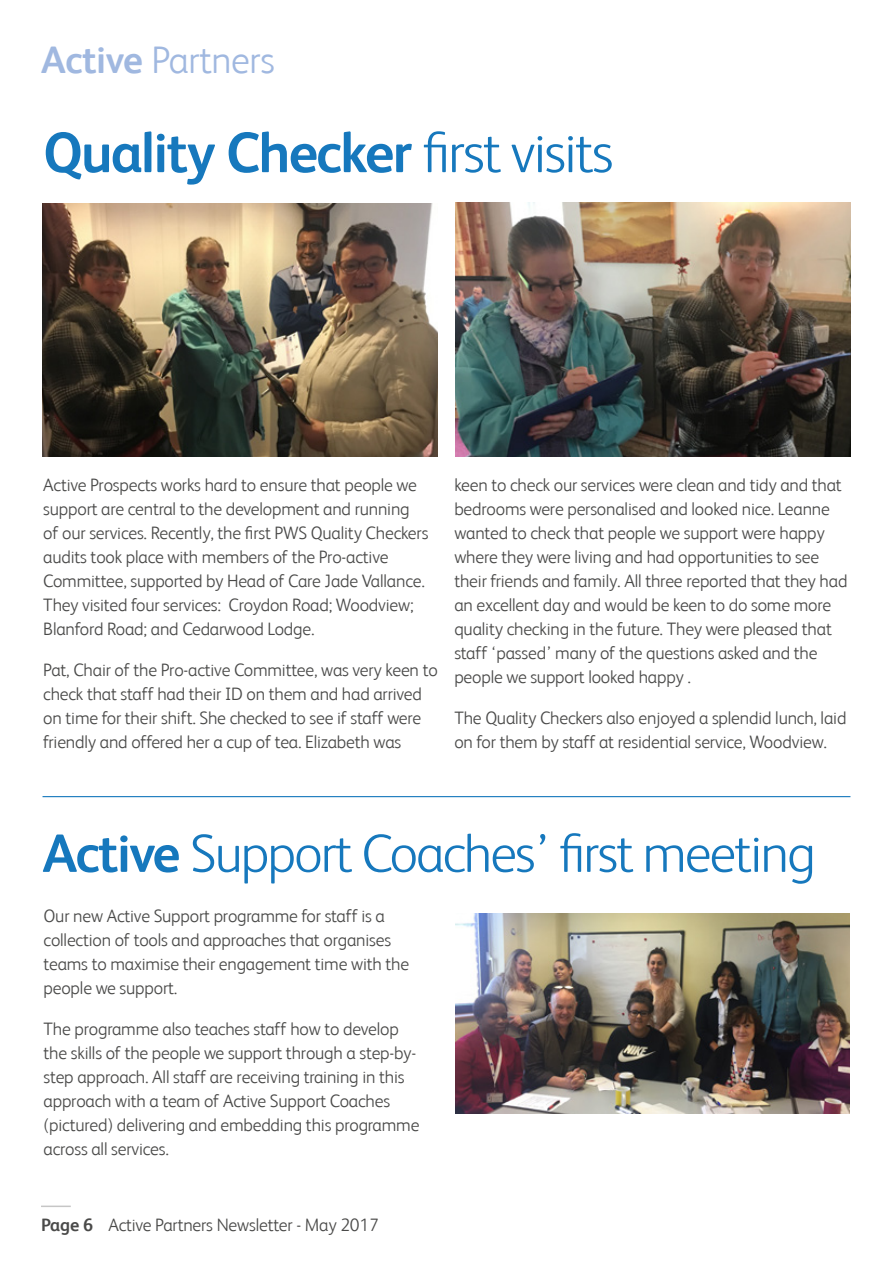
<style>
.page{position:relative;width:893px;height:1263px;background:#fff}
.page>*{position:absolute;margin:0;border:0;box-sizing:border-box;transform-origin:0 0}
.t1{font:700 57px "FS Albert";letter-spacing:-.03em;color:#1678bd}
.t2{font:300 54px "FS Albert";letter-spacing:-.03em;color:#1678bd}
.t3{font:300 38.4px "FS Albert";letter-spacing:-.01em;color:#a0b8e0}
.t4{font:300 18px/24px "FS Albert";letter-spacing:-.01em;color:#4a4a49}
.s1{font-weight:700}
.s2{font-weight:300}
</style>
<div class="page">
<hr style="left:41px;top:1205px;width:30px;height:2px;background:#c6c6c6">
<hr style="left:43px;top:796px;width:807px;height:1px;background:#1678bd">
<img style="left:43px;top:203px;width:395px;height:253px">
<img style="left:456px;top:203px;width:395px;height:254px">
<img style="left:455px;top:913px;width:395px;height:200px">
<h3 class="t3" style="left:41px;top:38px;width:235px"><span class="s1">Active</span> Partners</h3>
<h1 class="t1" style="left:43px;top:120px;width:572px">Quality Checker <span class="s2">first visits</span></h1>
<p class="t4" style="left:43px;top:472px;width:387px">Active Prospects works hard to ensure that people we support are central to the development and running of our services. Recently, the first PWS Quality Checkers audits took place with members of the Pro-active Committee, supported by Head of Care Jade Vallance.<br>They visited four services: Croydon Road; Woodview; Blanford Road; and Cedarwood Lodge.</p>
<p class="t4" style="left:43px;top:657px;width:396px">Pat, Chair of the Pro-active Committee, was very keen to check that staff had their ID on them and had arrived on time for their shift. She checked to see if staff were friendly and offered her a cup of tea. Elizabeth was</p>
<p class="t4" style="left:454px;top:472px;width:395px">keen to check our services were clean and tidy and that bedrooms were personalised and looked nice. Leanne wanted to check that people we support were happy where they were living and had opportunities to see their friends and family. All three reported that they had an excellent day and would be keen to do some more quality checking in the future. They were pleased that staff ‘passed’ many of the questions asked and the people we support looked happy .</p>
<p class="t4" style="left:454px;top:705px;width:394px">The Quality Checkers also enjoyed a splendid lunch, laid on for them by staff at residential service, Woodview.</p>
<h2 class="t2" style="left:43px;top:822px;width:775px"><span class="s1">Active</span> Support Coaches’ first meeting</h2>
<p class="t4" style="left:44px;top:904px;width:367px">Our new Active Support programme for staff is a collection of tools and approaches that organises teams to maximise their engagement time with the people we support.</p>
<p class="t4" style="left:44px;top:1017px;width:377px">The programme also teaches staff how to develop the skills of the people we support through a step-by&shy;step approach. All staff are receiving training in this approach with a team of Active Support Coaches (pictured) delivering and embedding this programme across all services.</p>
<p class="t4" style="left:41px;top:1213px;width:339px"><span class="s1">Page 6</span> Active Partners Newsletter - May 2017</p>
</div>
